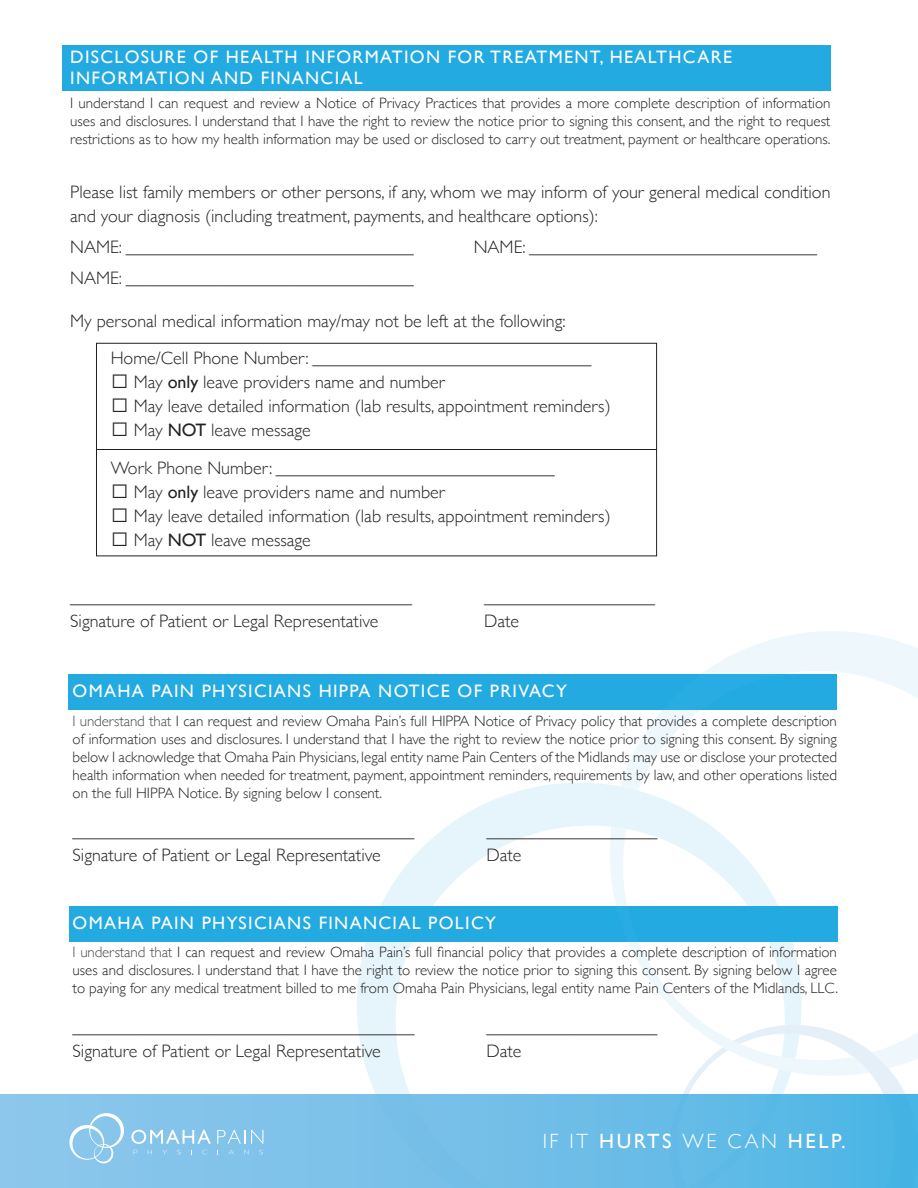
<style>
.page{position:relative;width:918px;height:1188px;background:#fff}
.page>*{position:absolute;margin:0;border:0;box-sizing:border-box;transform-origin:0 0}
.t1{font:20.7px "Gill Sans";letter-spacing:.125em;color:#fff}
.t2{font:300 18px/24px "Gill Sans";color:#262223}
.t3{font:18px/21px "Gill Sans";letter-spacing:.075em;color:#fff}
.t4{font:300 15px/18px "Gill Sans";color:#262223;text-align:justify}
.s1{font-weight:400}
.s2{color:#4c4c4e}
.s3{font-weight:300}
</style>
<div class="page">
<div style="left:69px;top:906px;width:769px;height:35px;background:#22aae1"></div>
<div style="left:68px;top:674px;width:769px;height:36px;background:#22aae1"></div>
<div style="left:62px;top:45px;width:769px;height:46px;background:#22aae1"></div>
<div style="left:96px;top:343px;width:561px;height:213px;border:1px solid #221f1f"></div>
<hr style="left:96px;top:449px;width:561px;height:1px;background:#221f1f">
<svg style="left:357px;top:783px;width:263px;height:311px"></svg>
<svg style="left:683px;top:1068px;width:222px;height:26px"></svg>
<svg style="left:620px;top:631px;width:298px;height:437px"></svg>
<svg style="left:609px;top:827px;width:260px;height:257px"></svg>
<img style="left:0;top:1094px;width:918px;height:94px">
<svg style="left:131px;top:1130px;width:80px;height:14px"></svg>
<svg style="left:217px;top:1130px;width:46px;height:14px"></svg>
<svg style="left:133px;top:1150px;width:4px;height:4px"></svg>
<svg style="left:148px;top:1150px;width:4px;height:4px"></svg>
<svg style="left:162px;top:1150px;width:5px;height:4px"></svg>
<svg style="left:177px;top:1150px;width:4px;height:4px"></svg>
<svg style="left:202px;top:1150px;width:5px;height:4px"></svg>
<svg style="left:228px;top:1150px;width:6px;height:4px"></svg>
<svg style="left:244px;top:1150px;width:5px;height:4px"></svg>
<svg style="left:259px;top:1150px;width:4px;height:4px"></svg>
<svg style="left:69px;top:1112px;width:56px;height:52px;background:#9dcfee"></svg>
<p class="t3" style="left:70px;top:49px;width:663px">DISCLOSURE OF HEALTH INFORMATION FOR TREATMENT, HEALTHCARE<br>INFORMATION AND FINANCIAL</p>
<p class="t4" style="left:70px;top:96px;width:762px">I understand I can request and review a Notice of Privacy Practices that provides a more complete description of information uses and disclosures. I understand that I have the right to review the notice prior to signing this consent, and the right to request restrictions as to how my health information may be used or disclosed to carry out treatment, payment or healthcare operations.</p>
<p class="t2" style="left:70px;top:182px;width:762px">Please list family members or other persons, if any, whom we may inform of your general medical condition and your diagnosis (including treatment, payments, and healthcare options):</p>
<p class="t2" style="left:70px;top:237px;width:345px">NAME: ________________________________</p>
<p class="t2" style="left:474px;top:237px;width:345px">NAME: ________________________________</p>
<p class="t2" style="left:70px;top:268px;width:345px">NAME: ________________________________</p>
<p class="t2" style="left:111px;top:304px;width:482px;line-height:37.5px;text-indent:-41px">My personal medical information may/may not be left at the following:<br>Home/Cell Phone Number: _______________________________</p>
<p class="t2" style="left:134px;top:369px;width:478px">May <span class="s1">only</span> leave providers name and number<br>May leave detailed information (lab results, appointment reminders)<br>May <span class="s1">NOT</span> leave message</p>
<p class="t2" style="left:134px;top:458px;width:478px;text-indent:-23px">Work Phone Number: _______________________________<br>May <span class="s1">only</span> leave providers name and number<br>May leave detailed information (lab results, appointment reminders)<br>May <span class="s1">NOT</span> leave message</p>
<p class="t2" style="left:70px;top:587px;width:343px">______________________________________</p>
<p class="t2" style="left:484px;top:587px;width:172px">___________________</p>
<p class="t2" style="left:70px;top:611px;width:310px">Signature of Patient or Legal Representative</p>
<p class="t2" style="left:484px;top:611px;width:37px">Date</p>
<p class="t3" style="left:73px;top:682px;width:496px">OMAHA PAIN PHYSICIANS HIPPA NOTICE OF PRIVACY</p>
<p class="t4" style="left:73px;top:713px;width:766px"><span class="s2">I understand that</span> I can request and review Omaha Pain’s full HIPPA Notice of Privacy policy that provides a complete description of information uses and disclosures. I understand that I have the right to review the notice prior to signing this consent. By signing below I acknowledge that Omaha Pain Physicians, legal entity name Pain Centers of the Midlands may use or disclose your protected health information when needed for treatment, payment, appointment reminders, requirements by law, and other operations listed on the full HIPPA Notice. By signing below I consent.</p>
<p class="t2" style="left:73px;top:821px;width:343px">______________________________________</p>
<p class="t2" style="left:487px;top:821px;width:172px">___________________</p>
<p class="t2" style="left:73px;top:845px;width:310px">Signature of Patient or Legal Representative</p>
<p class="t2" style="left:487px;top:845px;width:37px">Date</p>
<p class="t3" style="left:73px;top:914px;width:425px">OMAHA PAIN PHYSICIANS FINANCIAL POLICY</p>
<p class="t4" style="left:73px;top:943px;width:767px"><span class="s2">I understand that</span> I can request and review Omaha Pain’s full 昀椀nancial policy that provides a complete description of information uses and disclosures. I understand that I have the right to review the notice prior to signing this consent. By signing below I agree to paying for any medical treatment billed to me from Omaha Pain Physicians, legal entity name Pain Centers of the Midlands, LLC.</p>
<p class="t2" style="left:73px;top:1017px;width:343px">______________________________________</p>
<p class="t2" style="left:487px;top:1017px;width:172px">___________________</p>
<p class="t2" style="left:73px;top:1041px;width:310px">Signature of Patient or Legal Representative</p>
<p class="t2" style="left:487px;top:1041px;width:37px">Date</p>
<h1 class="t1" style="left:543px;top:1134px;width:304px"><span class="s3">IF IT</span> HURTS <span class="s3">WE CAN</span> HELP.</h1>
</div>
